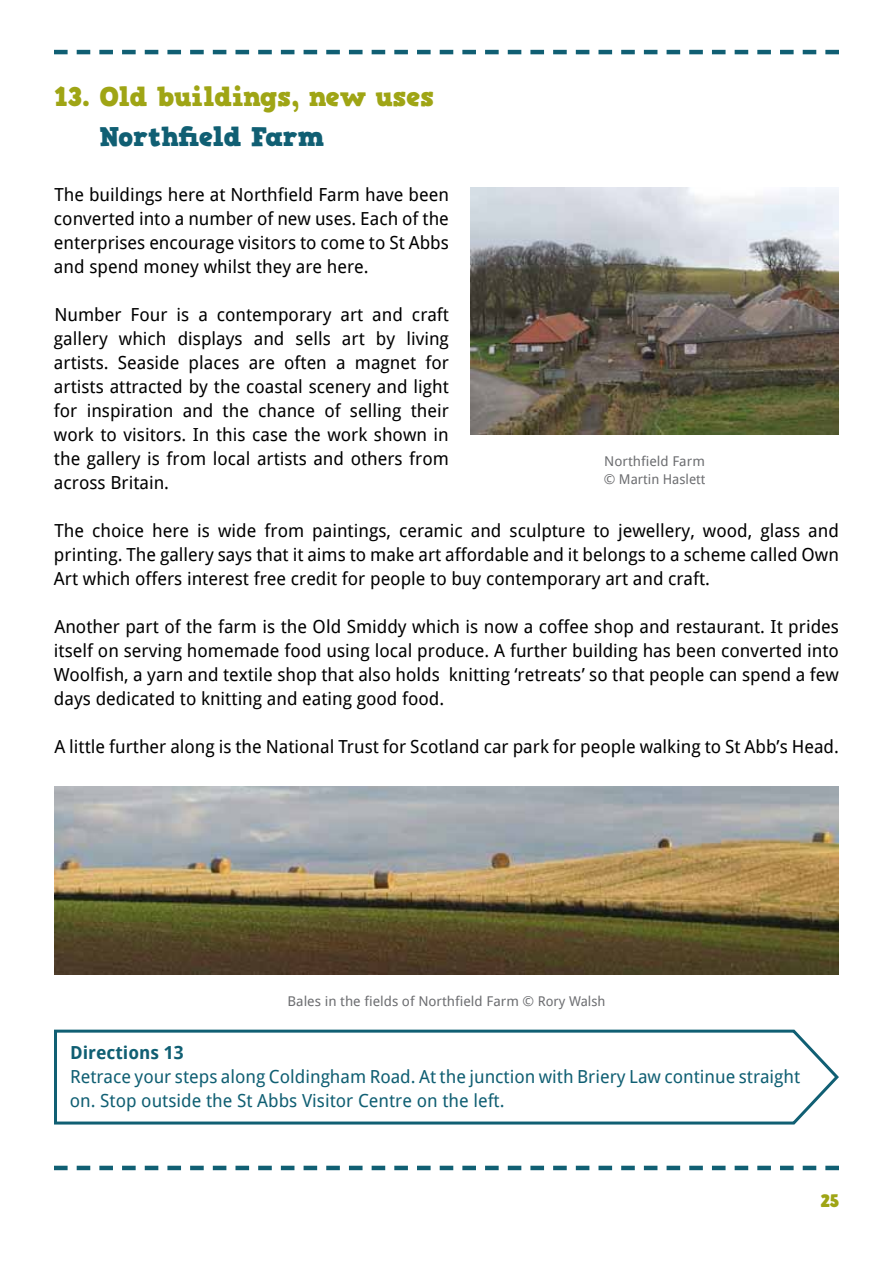
<style>
.page{position:relative;width:893px;height:1263px;background:#fff}
.page>*{position:absolute;margin:0;border:0;box-sizing:border-box;transform-origin:0 0}
.t1{font:27px "HVD Comic Serif Pro";color:#9fa515}
.t2{font:27px "HVD Comic Serif Pro";letter-spacing:-.02em;color:#105f73}
.t3{font:18px/24px "Droid Sans";color:#000;text-align:justify}
.t4{font:18px/24px "Droid Sans";color:#105f73}
.t5{font:700 18px "Droid Sans";color:#105f73}
.t6{font:18px "HVD Comic Serif Pro";color:#9fa515}
.t7{font:13.5px/18px "Droid Sans";color:#6d6e71;scale:1.04 1}
</style>
<div class="page">
<svg style="left:54px;top:50px;width:785px;height:4px"></svg>
<svg style="left:54px;top:1166px;width:785px;height:4px"></svg>
<img style="left:470px;top:188px;width:369px;height:246px">
<svg style="left:54px;top:1029px;width:785px;height:96px"></svg>
<img style="left:54px;top:787px;width:785px;height:187px">
<h1 class="t1" style="left:54px;top:76px;width:381px">13. Old buildings, new uses</h1>
<h1 class="t2" style="left:100px;top:116px;width:226px">Northfield Farm</h1>
<p class="t3" style="left:54px;top:183px;width:396px">The buildings here at Northfield Farm have been converted into a number of new uses. Each of the enterprises encourage visitors to come to St Abbs and spend money whilst they are here.</p>
<p class="t3" style="left:54px;top:303px;width:396px">Number Four is a contemporary art and craft gallery which displays and sells art by living artists. Seaside places are often a magnet for artists attracted by the coastal scenery and light for inspiration and the chance of selling their work to visitors. In this case the work shown in the gallery is from local artists and others from across Britain.</p>
<p class="t3" style="left:54px;top:519px;width:786px">The choice here is wide from paintings, ceramic and sculpture to jewellery, wood, glass and printing. The gallery says that it aims to make art affordable and it belongs to a scheme called Own Art which offers interest free credit for people to buy contemporary art and craft.</p>
<p class="t3" style="left:54px;top:615px;width:786px">Another part of the farm is the Old Smiddy which is now a coffee shop and restaurant. It prides itself on serving homemade food using local produce. A further building has been converted into Woolfish, a yarn and textile shop that also holds knitting ‘retreats’ so that people can spend a few days dedicated to knitting and eating good food.</p>
<p class="t3" style="left:54px;top:735px;width:786px">A little further along is the National Trust for Scotland car park for people walking to St Abb’s Head.</p>
<p class="t7" style="left:604px;top:452px;width:99px">Northfield Farm © Martin Haslett</p>
<p class="t7" style="left:288px;top:992px;width:307px">Bales in the fields of Northfield Farm © Rory Walsh</p>
<p class="t5" style="left:70px;top:1042px;width:115px">Directions 13</p>
<p class="t4" style="left:70px;top:1065px;width:732px">Retrace your steps along Coldingham Road. At the junction with Briery Law continue straight on. Stop outside the St Abbs Visitor Centre on the left.</p>
<p class="t6" style="left:820px;top:1187px;width:20px">25</p>
</div>
